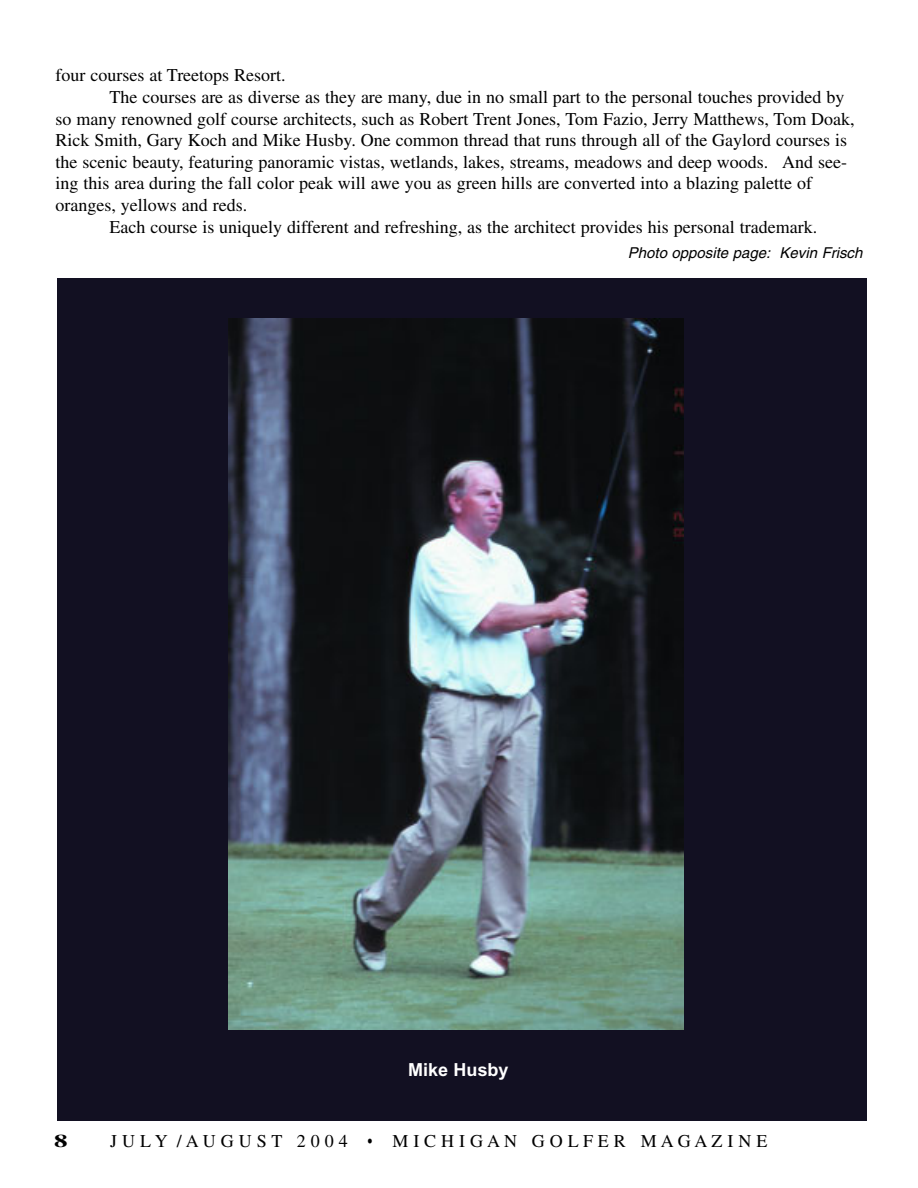
<style>
.page{position:relative;width:918px;height:1188px;background:#fff}
.page>*{position:absolute;margin:0;border:0;box-sizing:border-box;transform-origin:0 0}
.t1{font:18px "Times";color:#000}
.t2{font:18px "Times";letter-spacing:.22em;color:#000}
.t3{font:700 18px "Arial";color:#fff}
.t4{font:700 18px "Times";color:#000;scale:1.5 1}
.t5{font:italic 15px "Helvetica";color:#000}
</style>
<div class="page">
<div style="left:57px;top:278px;width:810px;height:842px;background:#121022"></div>
<img style="left:228px;top:318px;width:455px;height:712px">
<p class="t1" style="left:56px;top:69px;width:232px">four courses at Treetops Resort.</p>
<p class="t1" style="left:110px;top:90px;width:737px">The courses are as diverse as they are many, due in no small part to the personal touches provided by</p>
<p class="t1" style="left:56px;top:112px;width:801px">so many renowned golf course architects, such as Robert Trent Jones, Tom Fazio, Jerry Matthews, Tom Doak,</p>
<p class="t1" style="left:56px;top:134px;width:793px">Rick Smith, Gary Koch and Mike Husby. One common thread that runs through all of the Gaylord courses is</p>
<p class="t1" style="left:56px;top:155px;width:793px">the scenic beauty, featuring panoramic vistas, wetlands, lakes, streams, meadows and deep woods. And see-</p>
<p class="t1" style="left:56px;top:177px;width:758px">ing this area during the fall color peak will awe you as green hills are converted into a blazing palette of</p>
<p class="t1" style="left:56px;top:198px;width:193px">oranges, yellows and reds.</p>
<p class="t1" style="left:110px;top:220px;width:709px">Each course is uniquely different and refreshing, as the architect provides his personal trademark.</p>
<p class="t5" style="left:628px;top:247px;width:236px">Photo opposite page: Kevin Frisch</p>
<p class="t3" style="left:408px;top:1063px;width:102px">Mike Husby</p>
<p class="t4" style="left:54px;top:1135px;width:10px">8</p>
<p class="t2" style="left:110px;top:1135px;width:659px">J U LY / AU G U S T 2 0 0 4 • M I C H I G AN G O LF E R M AG AZ I N E</p>
</div>
